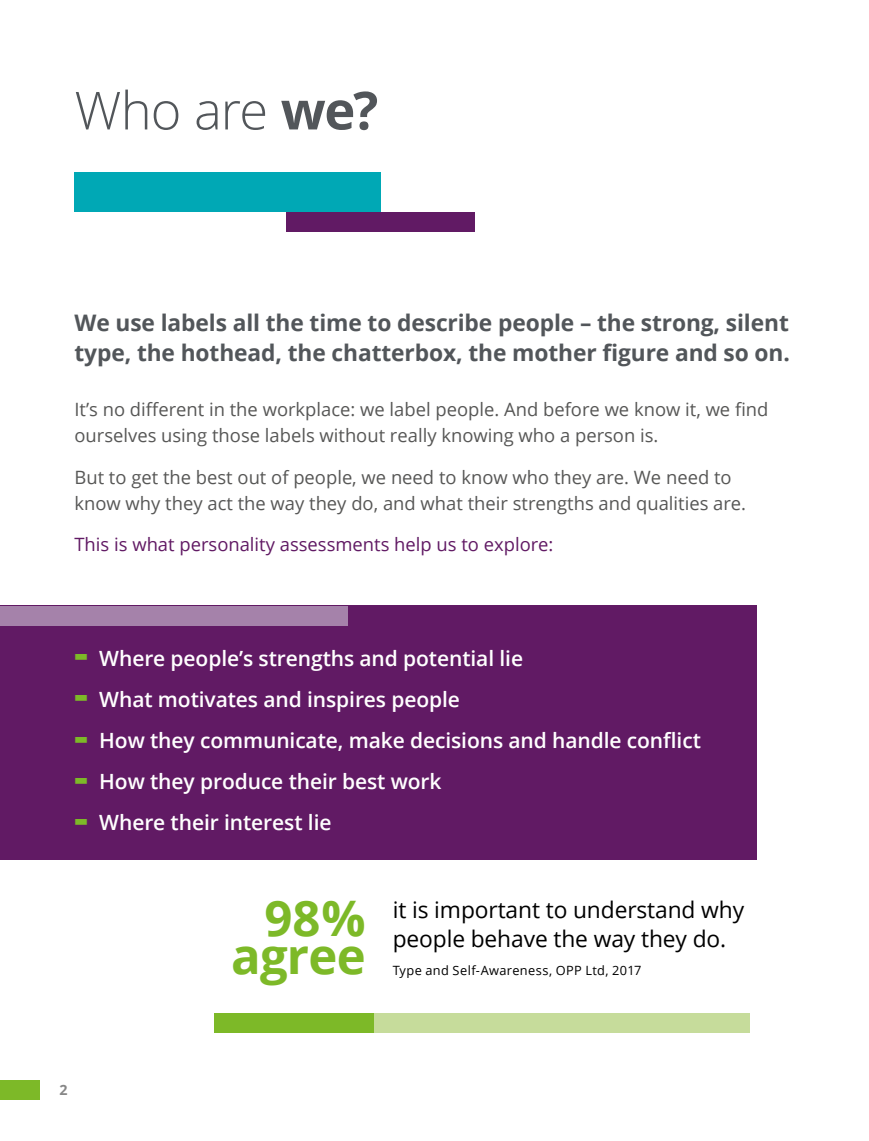
<style>
.page{position:relative;width:869px;height:1141px;background:#fff}
.page>*{position:absolute;margin:0;border:0;box-sizing:border-box;transform-origin:0 0}
.t1{font:300 52.5px "Open Sans";letter-spacing:-.02em;color:#52565a}
.t2{font:700 49px/38.5px "Open Sans";letter-spacing:-.015em;color:#7db928;text-align:right}
.t3{font:700 22.75px/29.8px "Open Sans";letter-spacing:-.005em;color:#52565a}
.t4{font:22.75px/29.8px "Open Sans";letter-spacing:-.005em;color:#000}
.t5{font:600 21px "Open Sans";letter-spacing:-.005em;color:#fff}
.t6{font:18.38px/26.2px "Open Sans";color:#575756}
.t7{font:18.38px "Open Sans";color:#611a64}
.t8{font:700 14.17px "Open Sans";color:#878787}
.t9{font:12.78px "Open Sans";letter-spacing:.03em;color:#000}
.s1{font-weight:700}
.s2{font-weight:800;font-size:37.8px;color:#7db928}
</style>
<div class="page">
<div style="left:0;top:1080px;width:40px;height:20px;background:#7db928"></div>
<div style="left:74px;top:172px;width:306px;height:40px;background:#00a8b5"></div>
<div style="left:214px;top:1013px;width:535px;height:20px;background:#c6dc9b"></div>
<div style="left:0;top:606px;width:756px;height:254px;background:#611a64"></div>
<div style="left:0;top:606px;width:347px;height:20px;background:#a582aa"></div>
<div style="left:286px;top:212px;width:188px;height:20px;background:#611a64"></div>
<div style="left:214px;top:1013px;width:160px;height:20px;background:#7db928"></div>
<h1 class="t1" style="left:74px;top:74px;width:305px">Who are <span class="s1">we?</span></h1>
<p class="t3" style="left:74px;top:307px;width:716px">We use labels all the time to describe people – the strong, silent type, the hothead, the chatterbox, the mother figure and so on.</p>
<p class="t6" style="left:74px;top:396px;width:695px">It’s no different in the workplace: we label people. And before we know it, we find ourselves using those labels without really knowing who a person is.</p>
<p class="t6" style="left:74px;top:463px;width:673px">But to get the best out of people, we need to know who they are. We need to know why they act the way they do, and what their strengths and qualities are.</p>
<p class="t7" style="left:74px;top:532px;width:480px">This is what personality assessments help us to explore:</p>
<p class="t5" style="left:74px;top:643px;width:450px"><span class="s2">-</span> Where people’s strengths and potential lie</p>
<p class="t5" style="left:74px;top:685px;width:387px"><span class="s2">-</span> What motivates and inspires people</p>
<p class="t5" style="left:74px;top:726px;width:627px"><span class="s2">-</span> How they communicate, make decisions and handle conflict</p>
<p class="t5" style="left:74px;top:767px;width:368px"><span class="s2">-</span> How they produce their best work</p>
<p class="t5" style="left:74px;top:808px;width:258px"><span class="s2">-</span> Where their interest lie</p>
<p class="t8" style="left:60px;top:1080px;width:10px">2</p>
<h2 class="t2" style="left:231px;top:897px;width:136px">98% agree</h2>
<p class="t4" style="left:392px;top:894px;width:353px">it is important to understand why people behave the way they do.</p>
<p class="t9" style="left:392px;top:961px;width:250px">Type and Self-Awareness, OPP Ltd, 2017</p>
</div>
